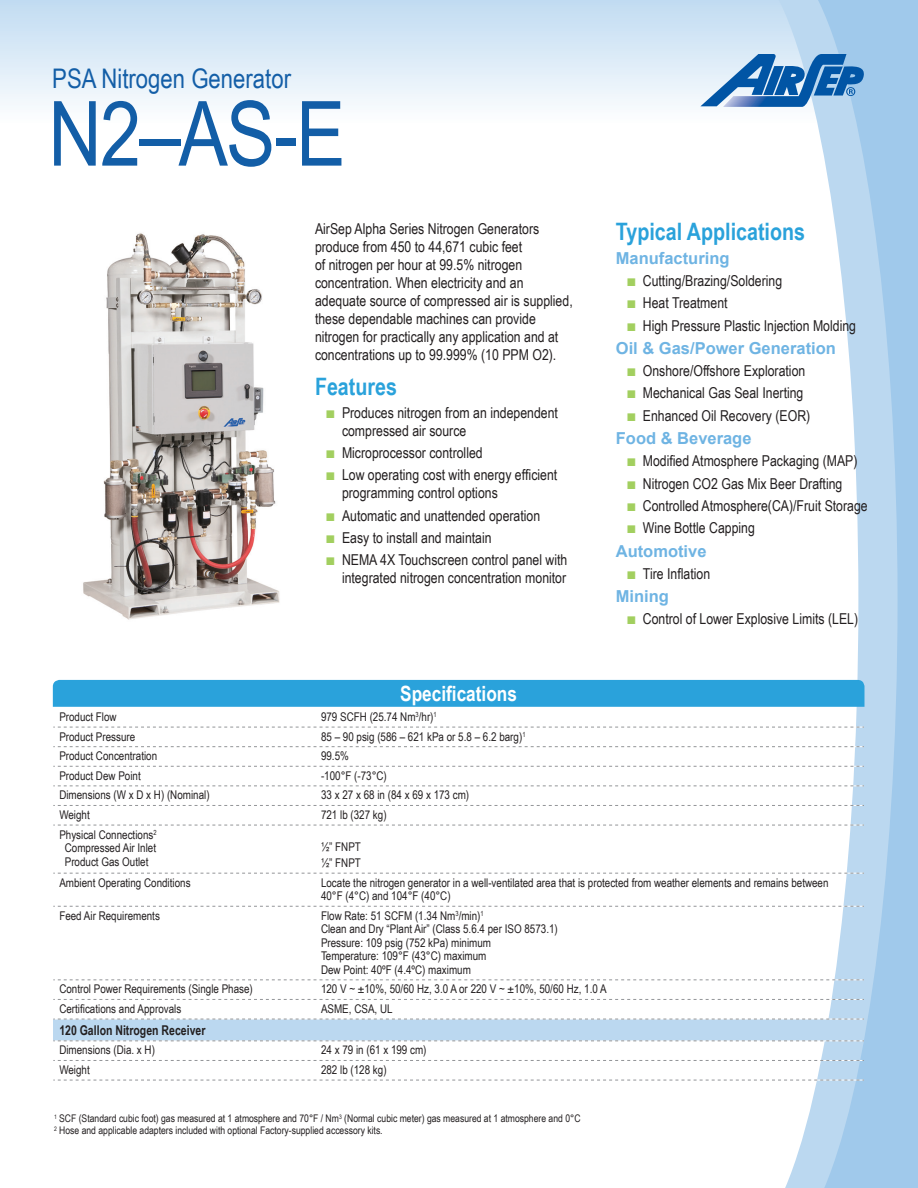
<style>
.page{position:relative;width:918px;height:1188px;background:#fff}
.page>*{position:absolute;margin:0;border:0;box-sizing:border-box;transform-origin:0 0}
.t1{font:90px "Arial Narrow";color:#135ea7}
.t2{font:27px "Arial Narrow";color:#135ea7}
.Large_Subhead{font:700 24px "Arial Narrow";color:#2aa2db}
.Table_Headings{font:700 21px "Arial Narrow";color:#fff}
.Small_Subheads{font:700 16.5px "Arial";color:#6fb4e3}
.Paragraphs{font:15px/18px "Arial Narrow";color:#231f20}
.Titles{font:700 13.5px "Arial Narrow";color:#231f20;scale:.95 1}
.Specs_Table{font:12px/13.5px "Arial Narrow";color:#231f20}
.t3{font:10.5px/12px "Arial Narrow";color:#231f20}
.s1{font-family:"Arial";font-size:16.5px;color:#a2cf5f}
</style>
<div class="page">
<div style="left:0;top:0;width:918px;height:125px;background:linear-gradient(to bottom,#c0dbf1,#fefefe)"></div>
<svg style="left:770px;top:0;width:40px;height:1188px"></svg>
<svg style="left:810px;top:0;width:108px;height:1188px"></svg>
<svg style="left:700px;top:54px;width:164px;height:53px;background:#669acb"></svg>
<div style="left:53px;top:1019px;width:811px;height:22px;background:#bbd8f0"></div>
<svg style="left:53px;top:727px;width:811px;height:1px"></svg>
<svg style="left:53px;top:746px;width:811px;height:1px"></svg>
<svg style="left:53px;top:766px;width:811px;height:1px"></svg>
<svg style="left:53px;top:785px;width:811px;height:1px"></svg>
<svg style="left:53px;top:805px;width:811px;height:1px"></svg>
<svg style="left:53px;top:825px;width:811px;height:1px"></svg>
<svg style="left:53px;top:873px;width:811px;height:1px"></svg>
<svg style="left:53px;top:906px;width:811px;height:1px"></svg>
<svg style="left:53px;top:979px;width:811px;height:1px"></svg>
<svg style="left:53px;top:999px;width:811px;height:1px"></svg>
<svg style="left:53px;top:1019px;width:811px;height:1px"></svg>
<svg style="left:53px;top:1040px;width:811px;height:1px"></svg>
<svg style="left:53px;top:1060px;width:811px;height:1px"></svg>
<svg style="left:53px;top:1080px;width:811px;height:1px"></svg>
<div style="left:53px;top:680px;width:811px;height:27px;background:#2aa2db"></div>
<img style="left:83px;top:233px;width:197px;height:387px">
<p class="t2" style="left:52px;top:59px;width:240px">PSA Nitrogen Generator</p>
<p class="t1" style="left:49px;top:68px;width:298px">N2–AS-E</p>
<p class="Paragraphs" style="left:315px;top:219px;width:259px">AirSep Alpha Series Nitrogen Generators produce from 450 to 44,671 cubic feet<br>of nitrogen per hour at 99.5% nitrogen concentration. When electricity and an adequate source of compressed air is supplied, these dependable machines can provide nitrogen for practically any application and at concentrations up to 99.999% (10 PPM O2).</p>
<p class="Large_Subhead" style="left:315px;top:369px;width:84px">Features</p>
<p class="Paragraphs" style="left:342px;top:403px;width:218px;text-indent:-16px"><span class="s1">■</span> Produces nitrogen from an independent compressed air source</p>
<p class="Paragraphs" style="left:326px;top:443px;width:159px"><span class="s1">■</span> Microprocessor controlled</p>
<p class="Paragraphs" style="left:342px;top:465px;width:217px;text-indent:-16px"><span class="s1">■</span> Low operating cost with energy efficient programming control options</p>
<p class="Paragraphs" style="left:326px;top:506px;width:216px"><span class="s1">■</span> Automatic and unattended operation</p>
<p class="Paragraphs" style="left:326px;top:528px;width:168px"><span class="s1">■</span> Easy to install and maintain</p>
<p class="Paragraphs" style="left:326px;top:550px;width:243px;text-align:right"><span class="s1">■</span> NEMA 4X Touchscreen control panel with integrated nitrogen concentration monitor</p>
<p class="Table_Headings" style="left:400px;top:678px;width:118px">Specifications</p>
<p class="Specs_Table" style="left:59px;top:710px;width:59px">Product Flow</p>
<p class="Specs_Table" style="left:321px;top:710px;width:117px">979 SCFH (25.74 Nm<sup>3</sup>/hr)<sup>1</sup></p>
<p class="Specs_Table" style="left:59px;top:729px;width:78px">Product Pressure</p>
<p class="Specs_Table" style="left:321px;top:729px;width:206px">85 – 90 psig (586 – 621 kPa or 5.8 – 6.2 barg)<sup>1</sup></p>
<p class="Specs_Table" style="left:59px;top:749px;width:99px">Product Concentration</p>
<p class="Specs_Table" style="left:321px;top:749px;width:29px">99.5%</p>
<p class="Specs_Table" style="left:59px;top:768px;width:83px">Product Dew Point</p>
<p class="Specs_Table" style="left:321px;top:768px;width:67px">-100°F (-73°C)</p>
<p class="Specs_Table" style="left:59px;top:788px;width:152px">Dimensions (W x D x H) (Nominal)</p>
<p class="Specs_Table" style="left:321px;top:788px;width:150px">33 x 27 x 68 in (84 x 69 x 173 cm)</p>
<p class="Specs_Table" style="left:59px;top:808px;width:32px">Weight</p>
<p class="Specs_Table" style="left:321px;top:808px;width:67px">721 lb (327 kg)</p>
<p class="Specs_Table" style="left:59px;top:827px;width:99px">Physical Connections<sup>2</sup></p>
<p class="Specs_Table" style="left:65px;top:841px;width:93px">Compressed Air Inlet<br>Product Gas Outlet</p>
<p class="Specs_Table" style="left:321px;top:839px;width:41px">½” FNPT</p>
<p class="Specs_Table" style="left:321px;top:856px;width:41px">½” FNPT</p>
<p class="Large_Subhead" style="left:616px;top:214px;width:191px">Typical Applications</p>
<p class="Small_Subheads" style="left:616px;top:247px;width:115px">Manufacturing</p>
<p class="Paragraphs" style="left:626px;top:271px;width:157px"><span class="s1">■</span> Cutting/Brazing/Soldering</p>
<p class="Paragraphs" style="left:626px;top:293px;width:103px"><span class="s1">■</span> Heat Treatment</p>
<p class="Paragraphs" style="left:626px;top:316px;width:231px"><span class="s1">■</span> High Pressure Plastic Injection Molding</p>
<p class="Small_Subheads" style="left:616px;top:337px;width:222px">Oil &amp; Gas/Power Generation</p>
<p class="Paragraphs" style="left:626px;top:361px;width:181px"><span class="s1">■</span> Onshore/Offshore Exploration</p>
<p class="Paragraphs" style="left:626px;top:384px;width:179px"><span class="s1">■</span> Mechanical Gas Seal Inerting</p>
<p class="Paragraphs" style="left:626px;top:406px;width:185px"><span class="s1">■</span> Enhanced Oil Recovery (EOR)</p>
<p class="Small_Subheads" style="left:616px;top:427px;width:137px">Food &amp; Beverage</p>
<p class="Paragraphs" style="left:626px;top:452px;width:233px"><span class="s1">■</span> Modified Atmosphere Packaging (MAP)</p>
<p class="Paragraphs" style="left:626px;top:474px;width:218px"><span class="s1">■</span> Nitrogen CO2 Gas Mix Beer Drafting</p>
<p class="Paragraphs" style="left:626px;top:496px;width:243px"><span class="s1">■</span> Controlled Atmosphere(CA)/Fruit Storage</p>
<p class="Paragraphs" style="left:626px;top:518px;width:130px"><span class="s1">■</span> Wine Bottle Capping</p>
<p class="Small_Subheads" style="left:616px;top:540px;width:92px">Automotive</p>
<p class="Paragraphs" style="left:626px;top:564px;width:85px"><span class="s1">■</span> Tire Inflation</p>
<p class="Small_Subheads" style="left:616px;top:585px;width:55px">Mining</p>
<p class="Paragraphs" style="left:626px;top:610px;width:233px"><span class="s1">■</span> Control of Lower Explosive Limits (LEL)</p>
<p class="Specs_Table" style="left:59px;top:875px;width:133px">Ambient Operating Conditions</p>
<p class="Specs_Table" style="left:321px;top:875px;width:509px">Locate the nitrogen generator in a well-ventilated area that is protected from weather elements and remains between<br>40°F (4°C) and 104°F (40°C)</p>
<p class="Specs_Table" style="left:59px;top:908px;width:102px">Feed Air Requirements</p>
<p class="Specs_Table" style="left:321px;top:908px;width:164px">Flow Rate: 51 SCFM (1.34 Nm<sup>3</sup>/min)<sup>1</sup></p>
<p class="Specs_Table" style="left:321px;top:922px;width:238px">Clean and Dry “Plant Air” (Class 5.6.4 per ISO 8573.1)</p>
<p class="Specs_Table" style="left:321px;top:935px;width:172px">Pressure: 109 psig (752 kPa) minimum</p>
<p class="Specs_Table" style="left:321px;top:949px;width:167px">Temperature: 109°F (43°C) maximum</p>
<p class="Specs_Table" style="left:321px;top:962px;width:151px">Dew Point: 40ºF (4.4ºC) maximum</p>
<p class="Specs_Table" style="left:59px;top:982px;width:195px">Control Power Requirements (Single Phase)</p>
<p class="Specs_Table" style="left:321px;top:982px;width:287px">120 V ~ ±10%, 50/60 Hz, 3.0 A or 220 V ~ ±10%, 50/60 Hz, 1.0 A</p>
<p class="Specs_Table" style="left:59px;top:1002px;width:123px">Certifications and Approvals</p>
<p class="Specs_Table" style="left:321px;top:1002px;width:73px">ASME, CSA, UL</p>
<p class="Titles" style="left:59px;top:1020px;width:155px">120 Gallon Nitrogen Receiver</p>
<p class="Specs_Table" style="left:59px;top:1043px;width:97px">Dimensions (Dia. x H)</p>
<p class="Specs_Table" style="left:321px;top:1043px;width:107px">24 x 79 in (61 x 199 cm)</p>
<p class="Specs_Table" style="left:59px;top:1063px;width:32px">Weight</p>
<p class="Specs_Table" style="left:321px;top:1063px;width:67px">282 lb (128 kg)</p>
<p class="t3" style="left:54px;top:1112px;width:528px"><sup>1</sup> SCF (Standard cubic foot) gas measured at 1 atmosphere and 70°F / Nm<sup>3</sup> (Normal cubic meter) gas measured at 1 atmosphere and 0°C<br><sup>2</sup> Hose and applicable adapters included with optional Factory-supplied accessory kits.</p>
</div>
